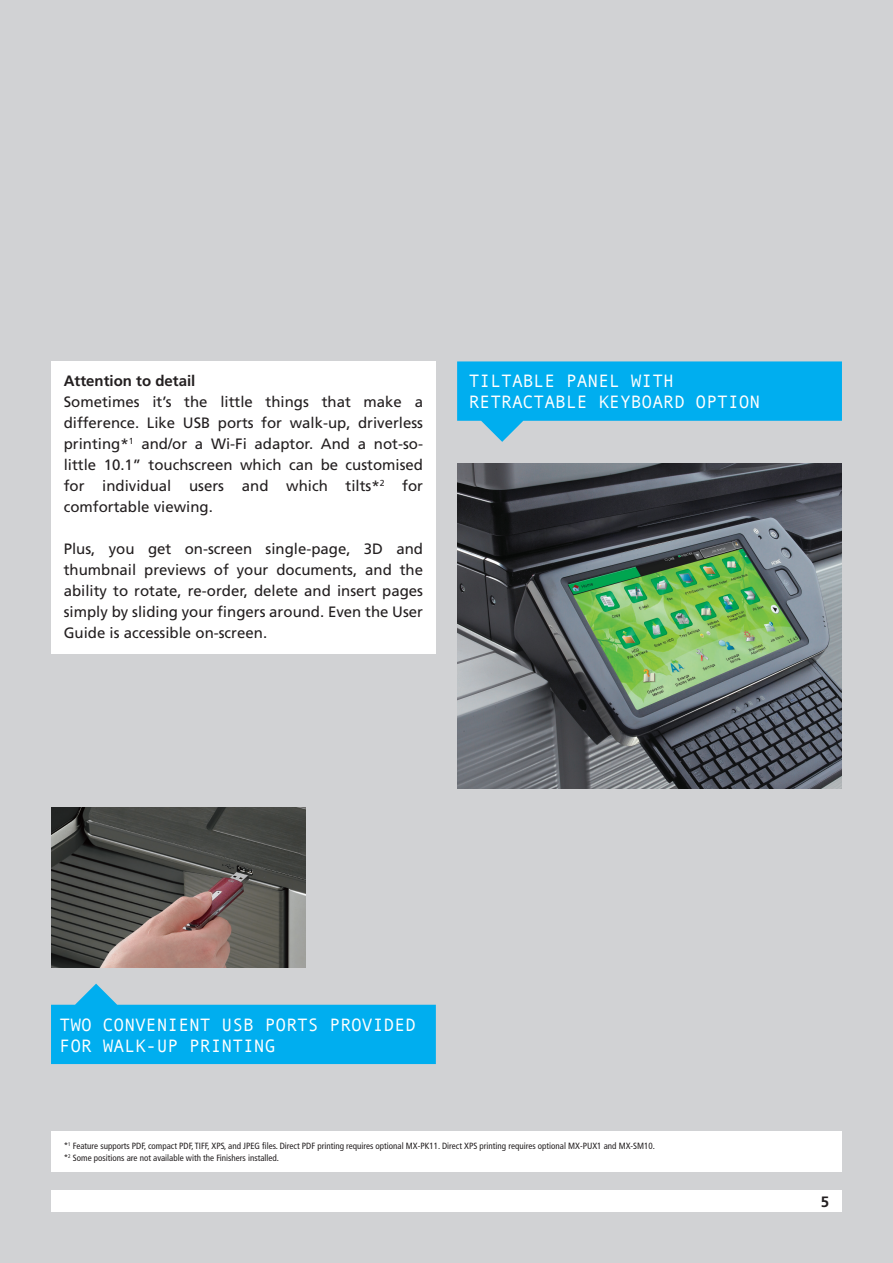
<style>
.page{position:relative;width:893px;height:1263px;background:#d1d2d4}
.page>*{position:absolute;margin:0;border:0;box-sizing:border-box;transform-origin:0 0}
.t1{font:18px/21px "Andale Mono";color:#fff}
.t2{font:15px/21px "Frutiger";color:#231f20;text-align:justify}
.t3{font:700 15px "Frutiger";color:#231f20}
.t4{font:condensed 9px/12px "Frutiger";color:#231f20}
</style>
<div class="page">
<div style="left:51px;top:1191px;width:791px;height:21px;background:#fff"></div>
<div style="left:51px;top:1131px;width:791px;height:40px;background:#fff"></div>
<div style="left:51px;top:361px;width:385px;height:293px;background:#fff"></div>
<img style="left:457px;top:464px;width:385px;height:325px">
<svg style="left:457px;top:361px;width:385px;height:81px"></svg>
<img style="left:51px;top:807px;width:254px;height:161px">
<svg style="left:51px;top:984px;width:385px;height:80px"></svg>
<p class="t3" style="left:64px;top:372px;width:133px">Attention to detail</p>
<p class="t2" style="left:64px;top:391px;width:361px">Sometimes it’s the little things that make a difference. Like USB ports for walk-up, driverless printing*<sup>1</sup> and/or a Wi-Fi adaptor. And a not-so&shy;little 10.1” touchscreen which can be customised for individual users and which tilts*<sup>2</sup> for comfortable viewing.</p>
<p class="t2" style="left:64px;top:538px;width:361px">Plus, you get on-screen single-page, 3D and thumbnail previews of your documents, and the ability to rotate, re-order, delete and insert pages simply by sliding your fingers around. Even the User Guide is accessible on-screen.</p>
<p class="t1" style="left:469px;top:369px;width:293px">TILTABLE PANEL WITH<br>RETRACTABLE KEYBOARD OPTION</p>
<p class="t1" style="left:60px;top:1014px;width:358px">TWO CONVENIENT USB PORTS PROVIDED<br>FOR WALK-UP PRINTING</p>
<p class="t4" style="left:64px;top:1140px;width:593px">*<sup>1</sup> Feature supports PDF, compact PDF, TIFF, XPS, and JPEG files. Direct PDF printing requires optional MX-PK11. Direct XPS printing requires optional MX-PUX1 and MX-SM10. *<sup>2</sup> Some positions are not available with the Finishers installed.</p>
<p class="t3" style="left:821px;top:1193px;width:10px">5</p>
</div>
